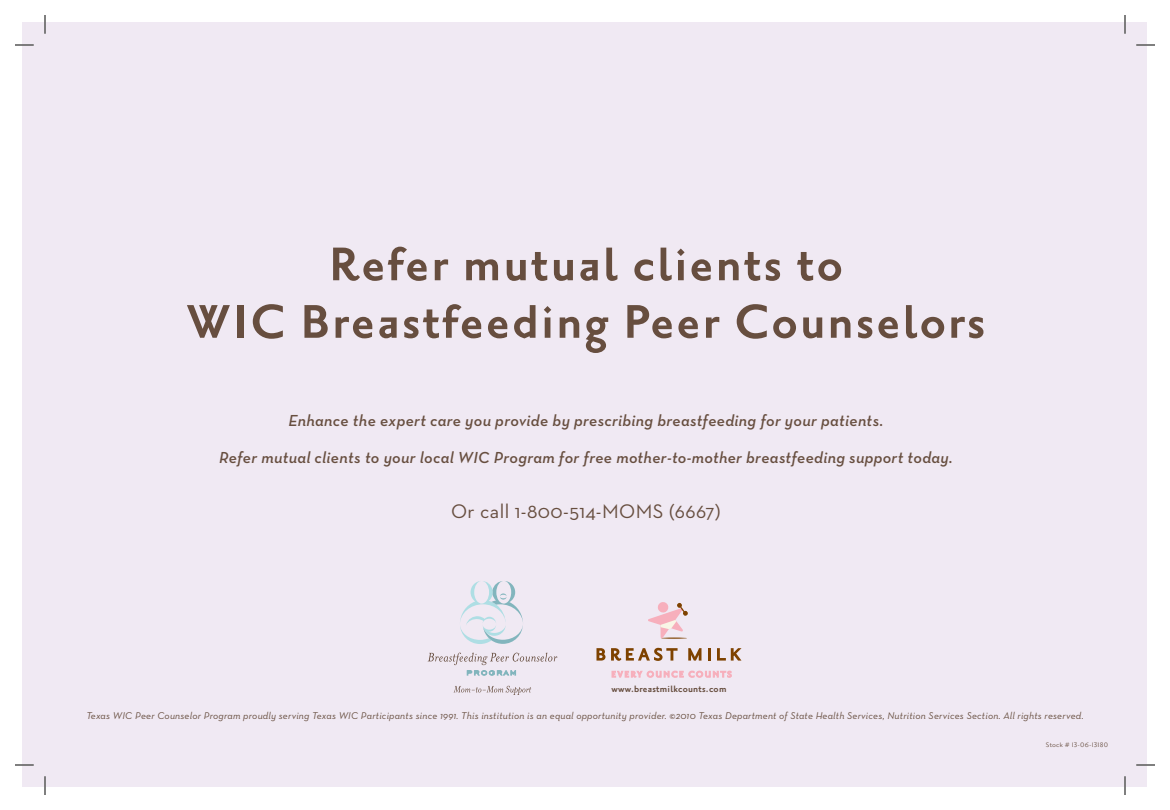
<style>
.page{position:relative;width:1170px;height:810px;background:#fff}
.page>*{position:absolute;margin:0;border:0;box-sizing:border-box;transform-origin:0 0}
.t1{font:700 57.5px/57.5px "Priori Sans OT";letter-spacing:.04em;color:#674e3f;text-align:center}
.t2{font:20px "Neutra Text";letter-spacing:.02em;color:#674e3f}
.t3{font:italic 600 16.25px "Neutra Text";letter-spacing:.02em;color:#674e3f}
.t4{font:700 11.25px "Priori Sans OT";letter-spacing:.02em;color:#674e3f}
.t5{font:italic 10px "Neutra Text";letter-spacing:.02em;color:#674e3f}
.t6{font:7.88px "Priori Sans OT";letter-spacing:.02em;color:#674e3f;scale:1.11 1}
.s1{font-style:inherit}
</style>
<div class="page">
<div style="left:22px;top:22px;width:1126px;height:766px;background:#f0e9f3"></div>
<svg style="left:648px;top:602px;width:40px;height:37px"></svg>
<svg style="left:597px;top:648px;width:81px;height:13px"></svg>
<svg style="left:688px;top:648px;width:14px;height:13px"></svg>
<svg style="left:708px;top:648px;width:3px;height:13px"></svg>
<svg style="left:717px;top:648px;width:25px;height:13px"></svg>
<svg style="left:612px;top:671px;width:120px;height:7px"></svg>
<svg style="left:454px;top:686px;width:77px;height:9px"></svg>
<svg style="left:460px;top:581px;width:63px;height:63px"></svg>
<svg style="left:428px;top:653px;width:129px;height:22px"></svg>
<svg style="left:15px;top:44px;width:19px;height:2px"></svg>
<svg style="left:1136px;top:44px;width:19px;height:2px"></svg>
<svg style="left:15px;top:764px;width:19px;height:2px"></svg>
<svg style="left:1136px;top:764px;width:19px;height:2px"></svg>
<svg style="left:44px;top:15px;width:2px;height:19px"></svg>
<svg style="left:44px;top:776px;width:2px;height:19px"></svg>
<svg style="left:1124px;top:15px;width:2px;height:19px"></svg>
<svg style="left:1124px;top:776px;width:2px;height:19px"></svg>
<h1 class="t1" style="left:186px;top:238px;width:801px">Refer mutual clients to<br>WIC Breastfeeding Peer Counselors</h1>
<h3 class="t3" style="left:289px;top:410px;width:596px">Enhance the expert care you provide by prescribing breastfeeding for your patients.</h3>
<h3 class="t3" style="left:219px;top:448px;width:735px">Refer mutual clients to your local WIC Program for free mother-to-mother breastfeeding support today.</h3>
<h2 class="t2" style="left:451px;top:499px;width:271px">Or call 1-800-514-MOMS <span class="s1">(6667)</span></h2>
<p class="t4" style="left:612px;top:684px;width:116px">www.breastmilkcounts.com</p>
<p class="t5" style="left:86px;top:710px;width:999px">Texas WIC Peer Counselor Program proudly serving Texas WIC Participants since 1991. This institution is an equal opportunity provider. ©2010 Texas Department of State Health Services, Nutrition Services Section. All rights reserved.</p>
<p class="t6" style="left:1046px;top:741px;width:58px">Stock # 13-06-13180</p>
</div>
